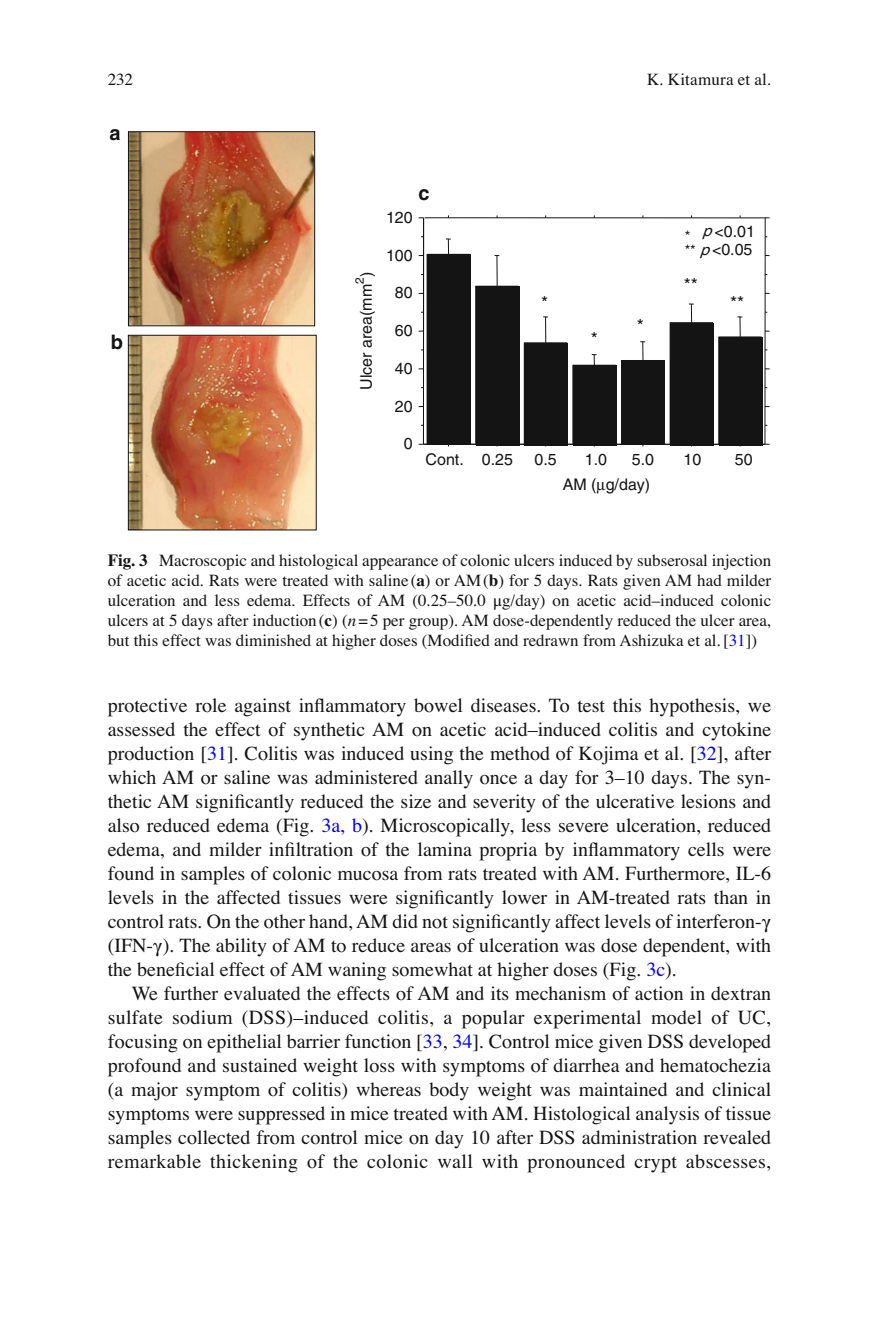
<style>
.page{position:relative;width:879px;height:1333px;background:#fff}
.page>*{position:absolute;margin:0;border:0;box-sizing:border-box;transform-origin:0 0}
.t1{font:20px/24px "Bmrjlt Hrsmlp Nrdqsp Times";letter-spacing:.01em;color:#131413;text-align:justify}
.t2{font:700 20px "Vjscqf Rkghfb Jbrhsp Helvetica";color:#131413}
.t3{font:18px "Fmpkkm Klbwtb Ydrctf Helvetica";color:#131413}
.t4{font:17px/20px "Bmrjlt Hrsmlp Nrdqsp Times";color:#131413;text-align:justify}
.t5{font:17px "Bmrjlt Hrsmlp Nrdqsp Times";letter-spacing:.02em;color:#131413}
.t6{font:16px/18.4px "Fmpkkm Klbwtb Ydrctf Helvetica";color:#131413}
.t7{font:12px "Fmpkkm Klbwtb Ydrctf Helvetica";color:#131413}
.s1{font-style:italic;font-size:15.2px}
.s2{font-size:14.4px}
.s3{font-family:"Wwrtwx Qwgwqg Pgmhdm Times";font-weight:700}
.s4{font-family:"Pfcfpw Gbgmmf Knjggw STIX General"}
.s5{font-family:"Rvjhrx Jmxrnd Nndfpm Times";font-style:italic}
.s6{color:#00f}
</style>
<div class="page">
<img style="left:129px;top:132px;width:187px;height:396px">
<hr style="left:424px;top:217px;width:341px;height:1px;background:#131413">
<hr style="left:764px;top:218px;width:1px;height:226px;background:#131413">
<svg style="left:446px;top:238px;width:5px;height:16px"></svg>
<div style="left:427px;top:254px;width:44px;height:191px;background:#131413"></div>
<div style="left:426px;top:254px;width:44px;height:190px;border:1px solid #131413"></div>
<hr style="left:496px;top:255px;width:2px;height:31px;background:#131413">
<div style="left:476px;top:286px;width:43px;height:159px;background:#131413"></div>
<div style="left:475px;top:286px;width:44px;height:158px;border:1px solid #131413"></div>
<svg style="left:543px;top:316px;width:5px;height:26px"></svg>
<div style="left:524px;top:343px;width:44px;height:102px;background:#131413"></div>
<svg style="left:592px;top:354px;width:4px;height:11px"></svg>
<div style="left:573px;top:365px;width:43px;height:80px;background:#131413"></div>
<div style="left:572px;top:365px;width:44px;height:79px;border:1px solid #131413"></div>
<svg style="left:640px;top:341px;width:5px;height:19px"></svg>
<div style="left:621px;top:360px;width:44px;height:85px;background:#131413"></div>
<svg style="left:689px;top:303px;width:5px;height:19px"></svg>
<div style="left:670px;top:323px;width:44px;height:122px;background:#131413"></div>
<div style="left:669px;top:322px;width:44px;height:122px;border:1px solid #131413"></div>
<svg style="left:737px;top:316px;width:5px;height:20px"></svg>
<div style="left:719px;top:337px;width:43px;height:108px;background:#131413"></div>
<div style="left:718px;top:336px;width:44px;height:108px;border:1px solid #131413"></div>
<hr style="left:423px;top:443px;width:342px;height:2px;background:#131413">
<hr style="left:423px;top:218px;width:1px;height:226px;background:#131413">
<div style="left:128px;top:131px;width:187px;height:195px;border:1px solid #131413"></div>
<div style="left:128px;top:335px;width:189px;height:195px;border:1px solid #131413"></div>
<p class="t4" style="left:108px;top:71px;width:27px">232</p>
<p class="t2" style="left:109px;top:121px;width:13px">a</p>
<p class="t2" style="left:111px;top:331px;width:14px">b</p>
<p class="t5" style="left:647px;top:73px;width:126px">K. Kitamura et al.</p>
<p class="t6" style="left:359px;top:390px;width:119px;rotate:-90deg">Ulcer area(mm )</p>
<p class="t7" style="left:355px;top:284px;width:8px;rotate:-90deg">2</p>
<p class="t2" style="left:419px;top:181px;width:13px">c</p>
<p class="t6" style="left:386px;top:210px;width:28px">120</p>
<p class="t6" style="left:386px;top:247px;width:28px">100</p>
<p class="t6" style="left:395px;top:285px;width:19px">80</p>
<p class="t6" style="left:395px;top:323px;width:19px">60</p>
<p class="t6" style="left:395px;top:360px;width:19px">40</p>
<p class="t6" style="left:395px;top:398px;width:19px">20</p>
<p class="t6" style="left:404px;top:436px;width:10px">0</p>
<p class="t6" style="left:684px;top:223px;width:72px"><sub>*</sub> <span class="s1">p</span> &lt;0.01 <span class="s2">**</span> <span class="s1">p</span> &lt;0.05</p>
<p class="t3" style="left:541px;top:296px;width:9px">*</p>
<p class="t3" style="left:591px;top:332px;width:9px">*</p>
<p class="t3" style="left:637px;top:319px;width:9px">*</p>
<p class="t3" style="left:684px;top:278px;width:16px">**</p>
<p class="t3" style="left:730px;top:296px;width:16px">**</p>
<p class="t6" style="left:426px;top:451px;width:89px">Cont. 0.25</p>
<p class="t6" style="left:534px;top:452px;width:24px">0.5</p>
<p class="t6" style="left:585px;top:451px;width:24px">1.0</p>
<p class="t6" style="left:632px;top:451px;width:24px">5.0</p>
<p class="t6" style="left:683px;top:452px;width:19px">10</p>
<p class="t6" style="left:735px;top:452px;width:19px">50</p>
<p class="t6" style="left:563px;top:477px;width:89px">AM ( g/day)</p>
<p class="t4" style="left:108px;top:552px;width:665px"><span class="s3">Fig. 3</span> Macroscopic and histological appearance of colonic ulcers induced by subserosal injection of acetic acid. Rats were treated with saline ( <span class="s3">a</span> ) or AM ( <span class="s3">b</span> ) for 5 days. Rats given AM had milder ulceration and less edema. Effects of AM (0.25–50.0 <span class="s4">μ</span>g/day) on acetic acid–induced colonic ulcers at 5 days after induction ( <span class="s3">c</span> ) ( <span class="s5">n</span> = 5 per group). AM dose-dependently reduced the ulcer area, but this effect was diminished at higher doses (Modified and redrawn from Ashizuka et al. [ <span class="s6">31</span> ])</p>
<p class="t1" style="left:108px;top:695px;width:665px">protective role against inflammatory bowel diseases. To test this hypothesis, we assessed the effect of synthetic AM on acetic acid–induced colitis and cytokine production [ <span class="s6">31</span> ]. Colitis was induced using the method of Kojima et al. [ <span class="s6">32</span> ], after which AM or saline was administered anally once a day for 3–10 days. The syn&shy;thetic AM significantly reduced the size and severity of the ulcerative lesions and also reduced edema (Fig. <span class="s6">3a, b</span> ). Microscopically, less severe ulceration, reduced edema, and milder infiltration of the lamina propria by inflammatory cells were found in samples of colonic mucosa from rats treated with AM. Furthermore, IL-6 levels in the affected tissues were significantly lower in AM-treated rats than in control rats. On the other hand, AM did not significantly affect levels of interferon-<span class="s4">γ </span>(IFN-<span class="s4">γ</span>). The ability of AM to reduce areas of ulceration was dose dependent, with the beneficial effect of AM waning somewhat at higher doses (Fig. <span class="s6">3c</span> ).</p>
<p class="t1" style="left:108px;top:983px;width:665px;text-indent:24px">We further evaluated the effects of AM and its mechanism of action in dextran sulfate sodium (DSS)–induced colitis, a popular experimental model of UC, focusing on epithelial barrier function [ <span class="s6">33</span> , <span class="s6">34</span> ]. Control mice given DSS developed profound and sustained weight loss with symptoms of diarrhea and hematochezia (a major symptom of colitis) whereas body weight was maintained and clinical symptoms were suppressed in mice treated with AM. Histological analysis of tissue samples collected from control mice on day 10 after DSS administration revealed remarkable thickening of the colonic wall with pronounced crypt abscesses,</p>
</div>
